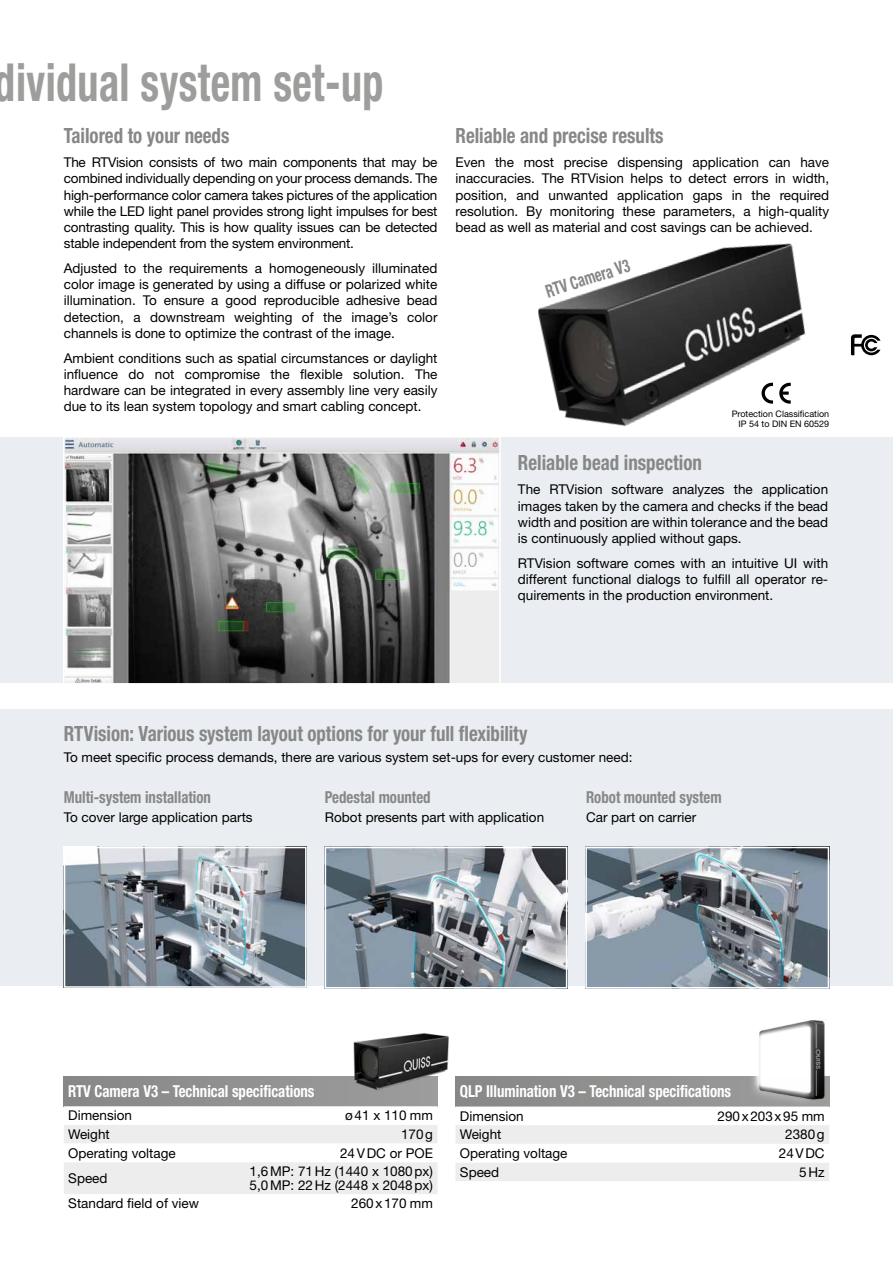
<style>
.page{position:relative;width:893px;height:1263px;background:#fff}
.page>*{position:absolute;margin:0;border:0;box-sizing:border-box;transform-origin:0 0}
.t1{font:700 condensed 52.5px "Helvetica Neue LT Std";letter-spacing:.01em;color:#9d9d9c;scale:.8 1}
.t2{font:700 condensed 21px "Helvetica Neue LT Std";color:#878787;scale:.9 1}
.t3{font:700 condensed 18px "Helvetica Neue LT Std";color:#878787;scale:.8 1}
.t4{font:700 condensed 16.5px "Helvetica Neue LT Std";color:#fff;scale:.9 1}
.t5{font:700 condensed 16.5px "Helvetica Neue LT Std";color:#878787;scale:.9 1}
.t6{font:13.5px/16.2px "Helvetica Neue LT Std";color:#000;text-align:justify}
.t7{font:9px/10.8px "Helvetica Neue LT Std";color:#000;text-align:right}
</style>
<div class="page">
<div style="left:0;top:437px;width:893px;height:246px;background:#eaedf1"></div>
<svg style="left:63px;top:437px;width:438px;height:247px"></svg>
<div style="left:0;top:709px;width:893px;height:277px;background:#eaedf1"></div>
<img style="left:588px;top:850px;width:238px;height:135px">
<div style="left:585px;top:847px;width:244px;height:141px;border:2px solid #fff"></div>
<div style="left:64px;top:1076px;width:373px;height:30px;background:#919190"></div>
<svg style="left:64px;top:1106px;width:373px;height:88px"></svg>
<div style="left:455px;top:1076px;width:374px;height:30px;background:#90908f"></div>
<svg style="left:455px;top:1106px;width:374px;height:75px"></svg>
<img style="left:538px;top:243px;width:268px;height:184px">
<svg style="left:762px;top:383px;width:11px;height:21px"></svg>
<svg style="left:779px;top:383px;width:11px;height:21px"></svg>
<svg style="left:851px;top:334px;width:29px;height:21px"></svg>
<img style="left:353px;top:1033px;width:96px;height:61px">
<img style="left:749px;top:1019px;width:81px;height:86px">
<img style="left:328px;top:850px;width:236px;height:135px">
<div style="left:325px;top:847px;width:242px;height:141px;border:2px solid #fff"></div>
<img style="left:67px;top:850px;width:237px;height:135px">
<div style="left:64px;top:847px;width:243px;height:141px;border:2px solid #fff"></div>
<h1 class="t1" style="left:-5px;top:51px;width:487px">dividual system set-up</h1>
<h2 class="t2" style="left:64px;top:122px;width:186px">Tailored to your needs</h2>
<p class="t6" style="left:64px;top:154px;width:375px">The RTVision consists of two main components that may be combined individually depending on your process demands. The high-performance color camera takes pictures of the application while the LED light panel provides strong light impulses for best contrasting quality. This is how quality issues can be detected stable independent from the system environment.</p>
<p class="t6" style="left:64px;top:260px;width:375px">Adjusted to the requirements a homogeneously illuminated color image is generated by using a diffuse or polarized white illumination. To ensure a good reproducible adhesive bead detection, a downstream weighting of the image’s color channels is done to optimize the contrast of the image.</p>
<p class="t6" style="left:64px;top:349px;width:375px">Ambient conditions such as spatial circumstances or daylight influence do not compromise the flexible solution. The hardware can be integrated in every assembly line very easily due to its lean system topology and smart cabling concept.</p>
<h2 class="t2" style="left:455px;top:122px;width:233px">Reliable and precise results</h2>
<p class="t6" style="left:455px;top:154px;width:375px">Even the most precise dispensing application can have inaccuracies. The RTVision helps to detect errors in width, position, and unwanted application gaps in the required resolution. By monitoring these parameters, a high-quality bead as well as material and cost savings can be achieved.</p>
<h3 class="t3" style="left:543px;top:281px;width:111px;rotate:-18deg">RTV Camera V3</h3>
<p class="t7" style="left:732px;top:408px;width:99px">Protection Classification<br>IP 54 to DIN EN 60529</p>
<h2 class="t2" style="left:518px;top:450px;width:206px">Reliable bead inspection</h2>
<p class="t6" style="left:518px;top:481px;width:312px">The RTVision software analyzes the application images taken by the camera and checks if the bead width and position are within tolerance and the bead is continuously applied without gaps.</p>
<p class="t6" style="left:518px;top:555px;width:312px">RTVision software comes with an intuitive UI with different functional dialogs to fulfill all operator re&shy;quirements in the production environment.</p>
<h2 class="t2" style="left:64px;top:721px;width:517px">RTVision: Various system layout options for your full flexibility</h2>
<p class="t6" style="left:64px;top:749px;width:570px">To meet specific process demands, there are various system set-ups for every customer need:</p>
<p class="t5" style="left:64px;top:787px;width:165px">Multi-system installation</p>
<p class="t6" style="left:64px;top:808px;width:190px">To cover large application parts</p>
<p class="t5" style="left:325px;top:787px;width:119px">Pedestal mounted</p>
<p class="t6" style="left:325px;top:808px;width:221px">Robot presents part with application</p>
<p class="t5" style="left:586px;top:787px;width:152px">Robot mounted system</p>
<p class="t6" style="left:586px;top:808px;width:112px">Car part on carrier</p>
<p class="t4" style="left:68px;top:1081px;width:275px">RTV Camera V3 – Technical specifications</p>
<p class="t6" style="left:68px;top:1107px;width:65px">Dimension</p>
<p class="t6" style="left:345px;top:1107px;width:89px">ø41 x 110 mm</p>
<p class="t6" style="left:68px;top:1126px;width:43px">Weight</p>
<p class="t6" style="left:401px;top:1126px;width:33px">170g</p>
<p class="t6" style="left:68px;top:1144px;width:109px">Operating voltage</p>
<p class="t6" style="left:340px;top:1144px;width:94px">24VDC or POE</p>
<p class="t6" style="left:68px;top:1170px;width:41px">Speed</p>
<p class="t6" style="left:250px;top:1164px;width:185px;line-height:13.5px">1,6MP: 71Hz (1440 x 1080px)<br>5,0MP: 22Hz (2448 x 2048px)</p>
<p class="t6" style="left:68px;top:1195px;width:132px">Standard field of view</p>
<p class="t6" style="left:351px;top:1195px;width:83px">260x170 mm</p>
<p class="t4" style="left:460px;top:1081px;width:303px">QLP Illumination V3 – Technical specifications</p>
<p class="t6" style="left:460px;top:1107px;width:65px">Dimension</p>
<p class="t6" style="left:717px;top:1107px;width:109px">290x203x95 mm</p>
<p class="t6" style="left:460px;top:1126px;width:43px">Weight</p>
<p class="t6" style="left:785px;top:1126px;width:41px">2380g</p>
<p class="t6" style="left:460px;top:1145px;width:109px">Operating voltage</p>
<p class="t6" style="left:779px;top:1145px;width:47px">24VDC</p>
<p class="t6" style="left:460px;top:1163px;width:41px">Speed</p>
<p class="t6" style="left:799px;top:1163px;width:27px">5Hz</p>
</div>
